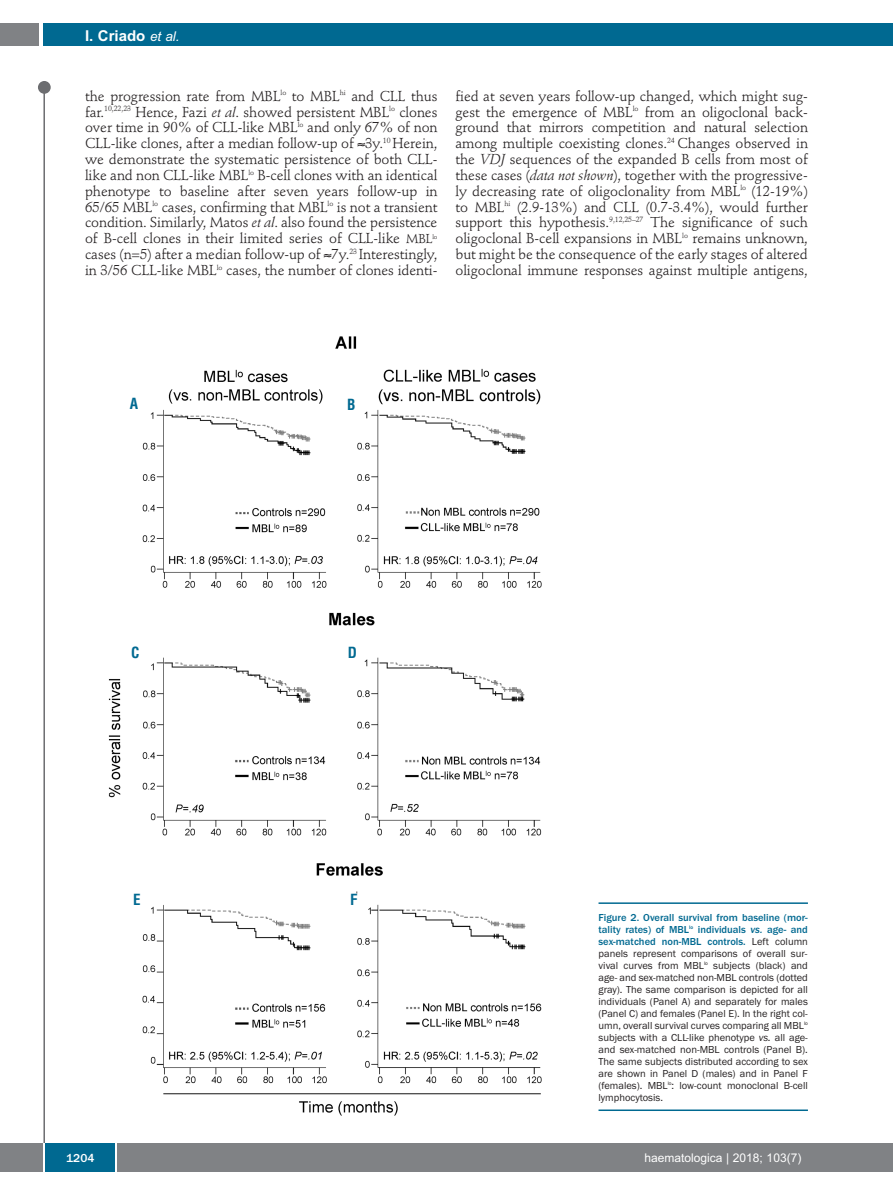
<style>
.page{position:relative;width:893px;height:1191px;background:#fff}
.page>*{position:absolute;margin:0;border:0;box-sizing:border-box;transform-origin:0 0}
.t1{font:700 15px "Arial";color:#fff}
.t2{font:700 condensed 15px "Helvetica";color:#006991}
.t3{font:14.25px/15.9px "Stempel Schneidler";letter-spacing:-.005em;color:#231f20;text-align:justify}
.t4{font:12px "Arial";color:#fff}
.t5{font:500 12px "Franklin Gothic";color:#fff}
.t6{font:10.5px/12px "Franklin Gothic";color:#231f20;text-align:justify}
.s1{font-weight:400;font-style:italic;font-size:13.5px}
.s2{font-style:italic}
.s3{font-size:12.75px}
.s4{font-weight:500;color:#006991}
.s5{font-weight:500;font-style:italic;color:#006991}
</style>
<div class="page">
<div style="left:38px;top:81px;width:13px;height:13px;background:#6c6d70;border-radius:50%"></div>
<hr style="left:43px;top:84px;width:2px;height:1061px;background:#6c6d70">
<div style="left:43px;top:23px;width:850px;height:22px;background:#006991"></div>
<div style="left:0;top:23px;width:39px;height:22px;background:#808285"></div>
<div style="left:0;top:1143px;width:893px;height:28px;background:#808285"></div>
<div style="left:45px;top:1143px;width:71px;height:28px;background:#006991"></div>
<hr style="left:43px;top:1143px;width:2px;height:28px;background:#fff">
<svg style="left:116px;top:1143px;width:1px;height:28px"></svg>
<img style="left:108px;top:336px;width:434px;height:780px">
<hr style="left:598px;top:902px;width:210px;height:2px;background:#006991">
<hr style="left:598px;top:1109px;width:210px;height:2px;background:#006991">
<p class="t1" style="left:85px;top:27px;width:96px">I. Criado <span class="s1">et al.</span></p>
<p class="t3" style="left:85px;top:89px;width:354px">the progression rate from MBL<sup>lo</sup> to MBL<sup>hi</sup> and CLL thus far.<sup>10,22,23</sup> Hence, Fazi <span class="s2">et al</span>. showed persistent MBL<sup>lo</sup> clones over time in 90% of CLL-like MBL<sup>lo</sup> and only 67% of non CLL-like clones, after a median follow-up of ≈3y.<sup>10</sup> Herein, we demonstrate the systematic persistence of both CLL&shy;like and non CLL-like MBL<sup>lo</sup> B-cell clones with an identical phenotype to baseline after seven years follow-up in 65/65 MBL<sup>lo</sup> cases, confirming that MBL<sup>lo</sup> is not a transient condition. Similarly, Matos <span class="s2">et al</span>. also found the persistence of B-cell clones in their limited series of CLL-like <span class="s3">MBL</span><sup>lo </sup>cases (n=5) after a median follow-up of ≈7y.<sup>23</sup> Interestingly, in 3/56 CLL-like MBL<sup>lo</sup> cases, the number of clones identi-</p>
<p class="t3" style="left:455px;top:89px;width:354px">fied at seven years follow-up changed, which might sug&shy;gest the emergence of MBL<sup>lo</sup> from an oligoclonal back&shy;ground that mirrors competition and natural selection among multiple coexisting clones.<sup>24</sup> Changes observed in the <span class="s2">VDJ</span> sequences of the expanded B cells from most of these cases (<span class="s2">data not shown</span>), together with the progressive&shy;ly decreasing rate of oligoclonality from MBL<sup>lo</sup> (12-19%) to MBL<sup>hi</sup> (2.9-13%) and CLL (0.7-3.4%), would further support this hypothesis.<sup>9,12,25–27</sup> The significance of such oligoclonal B-cell expansions in MBL<sup>lo</sup> remains unknown, but might be the consequence of the early stages of altered oligoclonal immune responses against multiple antigens,</p>
<p class="t2" style="left:130px;top:395px;width:10px">A</p>
<p class="t2" style="left:347px;top:395px;width:10px">B</p>
<p class="t2" style="left:131px;top:644px;width:10px">C</p>
<p class="t2" style="left:348px;top:644px;width:11px">D</p>
<p class="t2" style="left:133px;top:891px;width:9px">E</p>
<p class="t2" style="left:350px;top:890px;width:9px">F</p>
<p class="t6" style="left:598px;top:911px;width:211px"><span class="s4">Figure 2. Overall survival from baseline (mor&shy;tality rates) of MBL</span><sup>lo</sup> <span class="s4">individuals</span> <span class="s5">vs.</span> <span class="s4">age- and sex-matched non-MBL controls.</span> Left column panels represent comparisons of overall sur&shy;vival curves from MBL<sup>lo</sup> subjects (black) and age- and sex-matched non-MBL controls (dotted gray). The same comparison is depicted for all individuals (Panel A) and separately for males (Panel C) and females (Panel E). In the right col&shy;umn, overall survival curves comparing all MBL<sup>lo </sup>subjects with a CLL-like phenotype <span class="s2">vs.</span> all age&shy;and sex-matched non-MBL controls (Panel B).<br>The same subjects distributed according to sex are shown in Panel D (males) and in Panel F (females). MBL<sup>lo</sup>: low-count monoclonal B-cell lymphocytosis.</p>
<p class="t5" style="left:66px;top:1150px;width:30px">1204</p>
<p class="t4" style="left:644px;top:1150px;width:158px">haematologica | 2018; 103(7)</p>
</div>
